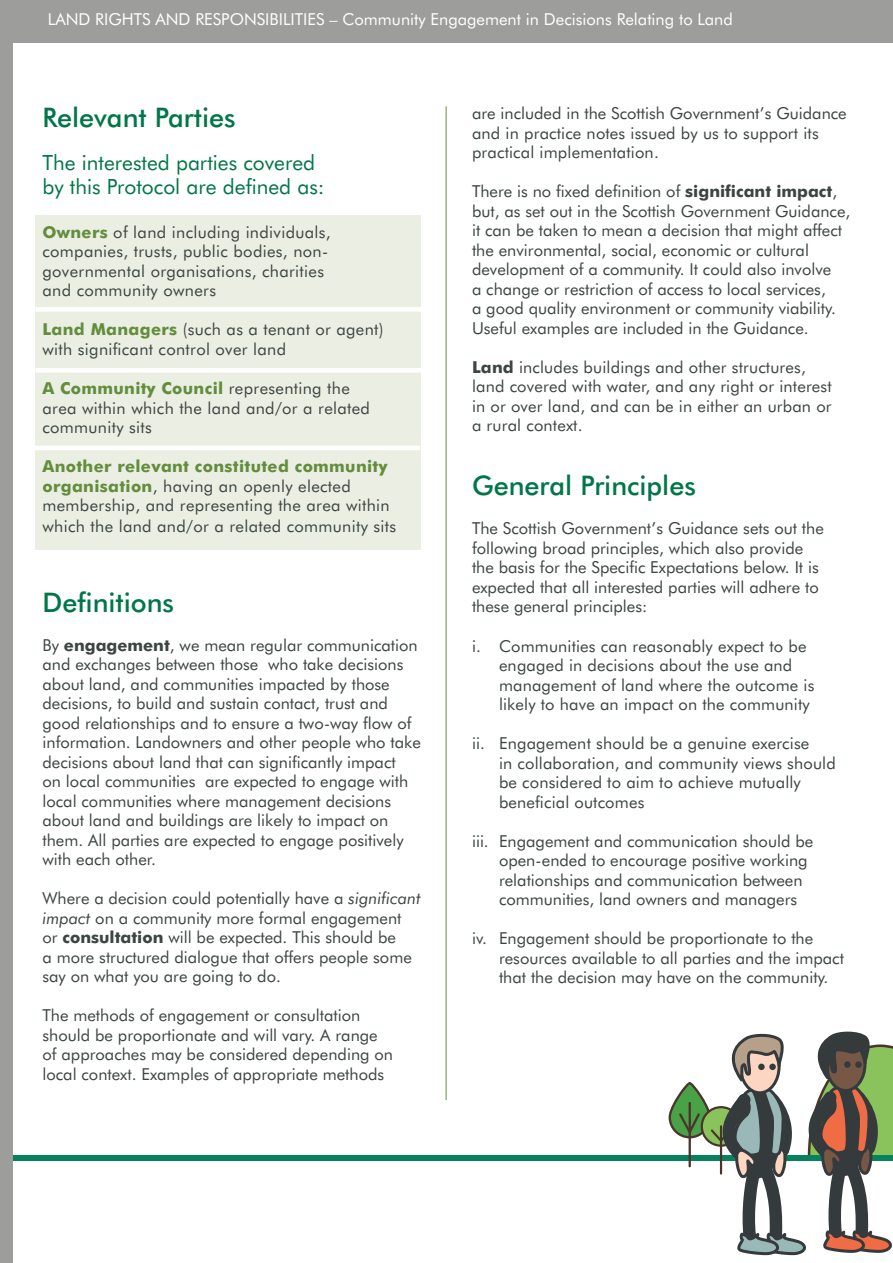
<style>
.page{position:relative;width:893px;height:1263px;background:#fff}
.page>*{position:absolute;margin:0;border:0;box-sizing:border-box;transform-origin:0 0}
.t1{font:500 27px "Futura BT";color:#007649}
.t2{font:21px/24px "Futura BT";color:#007649}
.t3{font:16.5px/19.5px "Futura BT";color:#3c4542}
.t4{font:16.5px/19.5px "Futura BT";letter-spacing:.02em;color:#3c4542}
.t5{font:16.5px "Futura BT";color:#fff}
.s1{font-weight:700;color:#638d3d}
.s2{font-weight:700}
.s3{font-style:italic}
</style>
<div class="page">
<div style="left:35px;top:215px;width:386px;height:335px;background:#ebefe3"></div>
<hr style="left:446px;top:106px;width:1px;height:994px;background:#638d3d">
<div style="left:0;top:0;width:893px;height:43px;background:#9d9d9c"></div>
<div style="left:35px;top:307px;width:386px;height:5px;background:#fff"></div>
<div style="left:35px;top:368px;width:386px;height:5px;background:#fff"></div>
<hr style="left:35px;top:446px;width:385px;height:4px;background:#fff">
<div style="left:6px;top:1155px;width:887px;height:5px;background:#06835c"></div>
<svg style="left:669px;top:1031px;width:224px;height:224px"></svg>
<div style="left:0;top:0;width:13px;height:1263px;background:#9d9d9c"></div>
<p class="t5" style="left:48px;top:9px;width:686px">LAND RIGHTS AND RESPONSIBILITIES – Community Engagement in Decisions Relating to Land</p>
<h1 class="t1" style="left:43px;top:101px;width:195px">Relevant Parties</h1>
<p class="t2" style="left:43px;top:151px;width:284px">The interested parties covered by this Protocol are defined as:</p>
<p class="t4" style="left:43px;top:222px;width:290px"><span class="s1">Owners</span> of land including individuals, companies, trusts, public bodies, non&shy;governmental organisations, charities and community owners</p>
<p class="t4" style="left:43px;top:320px;width:343px"><span class="s1">Land Managers</span> (such as a tenant or agent) with significant control over land</p>
<p class="t4" style="left:43px;top:378px;width:329px"><span class="s1">A Community Council</span> representing the area within which the land and/or a related community sits</p>
<p class="t4" style="left:43px;top:456px;width:349px"><span class="s1">Another relevant constituted community organisation</span>, having an openly elected membership, and representing the area within</p>
<p class="t4" style="left:43px;top:516px;width:355px">which the land and/or a related community sits</p>
<h1 class="t1" style="left:43px;top:585px;width:133px">Definitions</h1>
<p class="t3" style="left:43px;top:635px;width:380px">By <span class="s2">engagement</span>, we mean regular communication and exchanges between those who take decisions about land, and communities impacted by those decisions, to build and sustain contact, trust and good relationships and to ensure a two-way flow of information. Landowners and other people who take decisions about land that can significantly impact<br>on local communities are expected to engage with local communities where management decisions about land and buildings are likely to impact on them. All parties are expected to engage positively with each other.</p>
<p class="t3" style="left:43px;top:888px;width:380px">Where a decision could potentially have a <span class="s3">significant impact</span> on a community more formal engagement<br>or <span class="s2">consultation</span> will be expected. This should be<br>a more structured dialogue that offers people some say on what you are going to do.</p>
<p class="t3" style="left:43px;top:1005px;width:352px">The methods of engagement or consultation should be proportionate and will vary. A range of approaches may be considered depending on local context. Examples of appropriate methods</p>
<p class="t3" style="left:472px;top:103px;width:376px">are included in the Scottish Government’s Guidance and in practice notes issued by us to support its practical implementation.</p>
<p class="t3" style="left:472px;top:181px;width:380px">There is no fixed definition of <span class="s2">significant impact</span>, but, as set out in the Scottish Government Guidance, it can be taken to mean a decision that might affect the environmental, social, economic or cultural development of a community. It could also involve<br>a change or restriction of access to local services,<br>a good quality environment or community viability.<br>Useful examples are included in the Guidance.</p>
<p class="t3" style="left:472px;top:357px;width:361px"><span class="s2">Land</span> includes buildings and other structures, land covered with water, and any right or interest in or over land, and can be in either an urban or a rural context.</p>
<h1 class="t1" style="left:472px;top:469px;width:225px">General Principles</h1>
<p class="t3" style="left:472px;top:519px;width:353px">The Scottish Government’s Guidance sets out the following broad principles, which also provide the basis for the Specific Expectations below. It is expected that all interested parties will adhere to these general principles:</p>
<p class="t3" style="left:499px;top:636px;width:317px;text-indent:-27px">i. Communities can reasonably expect to be engaged in decisions about the use and management of land where the outcome is likely to have an impact on the community</p>
<p class="t3" style="left:499px;top:733px;width:338px;text-indent:-27px">ii. Engagement should be a genuine exercise<br>in collaboration, and community views should be considered to aim to achieve mutually beneficial outcomes</p>
<p class="t3" style="left:499px;top:831px;width:316px;text-indent:-27px">iii. Engagement and communication should be open-ended to encourage positive working relationships and communication between communities, land owners and managers</p>
<p class="t3" style="left:499px;top:928px;width:346px;text-indent:-27px">iv. Engagement should be proportionate to the resources available to all parties and the impact that the decision may have on the community.</p>
</div>
